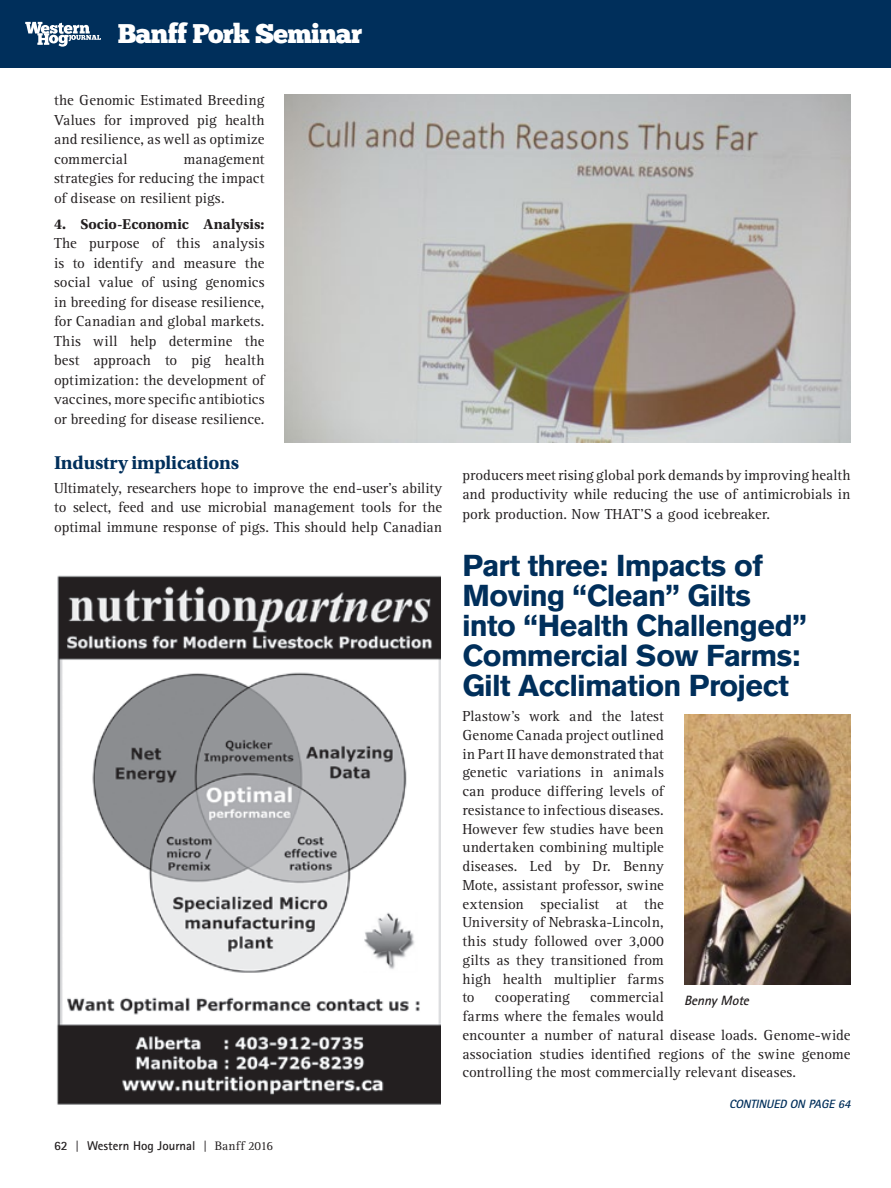
<style>
.page{position:relative;width:891px;height:1188px;background:#fff}
.page>*{position:absolute;margin:0;border:0;box-sizing:border-box;transform-origin:0 0}
.Header_MD_Blue{font:700 30px/30px "Volvo Sans";letter-spacing:-.01em;color:#002f5b}
.Special_Features_Hea{font:27px "Chunk Five";letter-spacing:-.03em;color:#fff}
.Header_SM_BLUE{font:700 19.5px "Utopia Std";letter-spacing:-.01em;color:#002f5b}
.Text_15{font:15px/19.5px "Rotis Serif";color:#231f20;text-align:justify}
.t1{font:italic 700 13.5px "Rotis Sans Serif Std";color:#231f20}
.t2{font:700 12.75px "Rotis Sans Serif Std";color:#231f20}
.Continued_on_Page{font:italic 700 12px "Rotis Sans Serif Std";color:#002f5b}
.s1{font-family:"Utopia Std";font-weight:700}
.s2{font-family:"Rotis Serif";font-weight:400}
</style>
<div class="page">
<img style="left:57px;top:575px;width:383px;height:530px">
<div style="left:0;top:0;width:891px;height:68px;background:#002f5b"></div>
<svg style="left:25px;top:22px;width:76px;height:25px"></svg>
<img style="left:285px;top:94px;width:565px;height:348px">
<img style="left:684px;top:715px;width:166px;height:270px">
<p class="Special_Features_Hea" style="left:118px;top:21px;width:246px">Banff Pork Seminar</p>
<p class="Text_15" style="left:54px;top:91px;width:212px">the Genomic Estimated Breeding Values for improved pig health and resilience, as well as optimize commercial</p>
<p class="Text_15" style="left:54px;top:149px;width:212px;text-indent:129px">management strategies for reducing the impact of disease on resilient pigs.</p>
<p class="Text_15" style="left:54px;top:215px;width:212px"><span class="s1">4. Socio-Economic Analysis:<br></span>The purpose of this analysis is to identify and measure the social value of using genomics in breeding for disease resilience, for Canadian and global markets.<br>This will help determine the best approach to pig health optimization: the development of vaccines, more specific antibiotics or breeding for disease resilience.</p>
<p class="Header_SM_BLUE" style="left:54px;top:452px;width:187px">Industry implications</p>
<p class="Text_15" style="left:54px;top:478px;width:390px">Ultimately, researchers hope to improve the end-user’s ability to select, feed and use microbial management tools for the optimal immune response of pigs. This should help Canadian</p>
<p class="t2" style="left:54px;top:1137px;width:220px">62 <span class="s2">|</span> Western Hog Journal <span class="s2">| Banff 2016</span></p>
<p class="Text_15" style="left:462px;top:465px;width:390px">producers meet rising global pork demands by improving health and productivity while reducing the use of antimicrobials in pork production. Now THAT’S a good icebreaker.</p>
<p class="Header_MD_Blue" style="left:462px;top:550px;width:346px">Part three: Impacts of<br>Moving “Clean” Gilts into “Health Challenged”<br>Commercial Sow Farms:<br>Gilt Acclimation Project</p>
<p class="Text_15" style="left:462px;top:707px;width:203px;line-height:18.8px">Plastow’s work and the latest Genome Canada project outlined in Part II have demonstrated that genetic variations in animals can produce differing levels of resistance to infectious diseases.<br>However few studies have been undertaken combining multiple diseases. Led by Dr. Benny Mote, assistant professor, swine extension specialist at the University of Nebraska-Lincoln, this study followed over 3,000 gilts as they transitioned from high health multiplier farms to</p>
<p class="Text_15" style="left:462px;top:988px;width:390px;line-height:18.8px;text-align:left;text-indent:128px">commercial<br>farms where the females would<br>encounter a number of natural disease loads. Genome-wide association studies identified regions of the swine genome controlling the most commercially relevant diseases.</p>
<p class="Text_15" style="left:495px;top:988px;width:77px">cooperating</p>
<p class="t1" style="left:684px;top:992px;width:70px">BennyMote</p>
<p class="Continued_on_Page" style="left:729px;top:1096px;width:126px">CONTINUED ON PAGE64</p>
</div>
